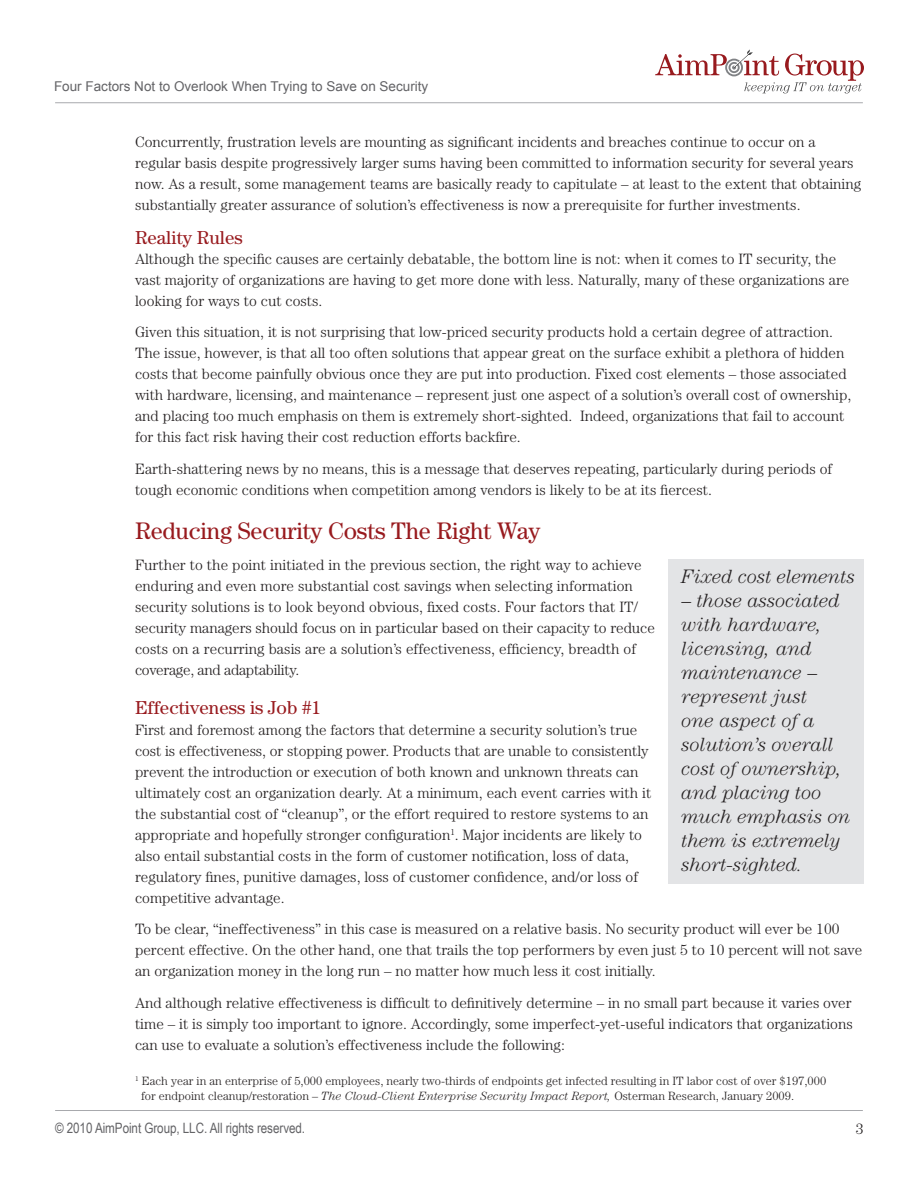
<style>
.page{position:relative;width:918px;height:1188px;background:#fff}
.page>*{position:absolute;margin:0;border:0;box-sizing:border-box;transform-origin:0 0}
.Body_Copy{font:24px "Century";letter-spacing:-.01em;color:#981a1e}
.call-out2{font:italic 300 19.5px/24px "Century";color:#231f20}
.Subhead1{font:18.75px "Century";color:#981a1e}
.Body_Copy-2{font:18.75px "Century";color:#981a1e}
.Body_Copy-3{font:300 15px/21px "Century";color:#231f20}
.copyright{font:14.25px "Arial Narrow";letter-spacing:-.005em;color:#636366}
.Small_title{font:13.5px "Arial";color:#636366}
.footnote-tabs{font:300 12px/15px "Century";color:#231f20}
.s1{font-style:italic}
</style>
<div class="page">
<hr style="left:55px;top:102px;width:808px;height:1px;background:#a8a9ad">
<svg style="left:655px;top:49px;width:209px;height:44px"></svg>
<hr style="left:55px;top:1110px;width:808px;height:1px;background:#a8a9ad">
<div style="left:668px;top:559px;width:196px;height:325px;background:#e3e4e6"></div>
<p class="Small_title" style="left:54px;top:79px;width:376px">Four Factors Not to Overlook When Trying to Save on Security</p>
<p class="Body_Copy-3" style="left:135px;top:131px;width:728px">Concurrently, frustration levels are mounting as significant incidents and breaches continue to occur on a regular basis despite progressively larger sums having been committed to information security for several years now. As a result, some management teams are basically ready to capitulate – at least to the extent that obtaining substantially greater assurance of solution’s effectiveness is now a prerequisite for further investments.</p>
<p class="Body_Copy-2" style="left:135px;top:227px;width:109px">Reality Rules</p>
<p class="Body_Copy-3" style="left:135px;top:248px;width:716px">Although the specific causes are certainly debatable, the bottom line is not: when it comes to IT security, the vast majority of organizations are having to get more done with less. Naturally, many of these organizations are looking for ways to cut costs.</p>
<p class="Body_Copy-3" style="left:135px;top:322px;width:718px">Given this situation, it is not surprising that low-priced security products hold a certain degree of attraction.<br>The issue, however, is that all too often solutions that appear great on the surface exhibit a plethora of hidden costs that become painfully obvious once they are put into production. Fixed cost elements – those associated with hardware, licensing, and maintenance – represent just one aspect of a solution’s overall cost of ownership, and placing too much emphasis on them is extremely short-sighted. Indeed, organizations that fail to account for this fact risk having their cost reduction efforts backfire.</p>
<p class="Body_Copy-3" style="left:135px;top:458px;width:699px">Earth-shattering news by no means, this is a message that deserves repeating, particularly during periods of tough economic conditions when competition among vendors is likely to be at its fiercest.</p>
<p class="Body_Copy" style="left:135px;top:517px;width:407px">Reducing Security Costs The Right Way</p>
<p class="Body_Copy-3" style="left:135px;top:554px;width:521px">Further to the point initiated in the previous section, the right way to achieve enduring and even more substantial cost savings when selecting information security solutions is to look beyond obvious, fixed costs. Four factors that IT/ security managers should focus on in particular based on their capacity to reduce costs on a recurring basis are a solution’s effectiveness, efficiency, breadth of coverage, and adaptability.</p>
<p class="Subhead1" style="left:135px;top:697px;width:187px">Effectiveness is Job #1</p>
<p class="Body_Copy-3" style="left:135px;top:719px;width:518px">First and foremost among the factors that determine a security solution’s true cost is effectiveness, or stopping power. Products that are unable to consistently prevent the introduction or execution of both known and unknown threats can ultimately cost an organization dearly. At a minimum, each event carries with it the substantial cost of “cleanup”, or the effort required to restore systems to an appropriate and hopefully stronger configuration<sup>1</sup>. Major incidents are likely to also entail substantial costs in the form of customer notification, loss of data, regulatory fines, punitive damages, loss of customer confidence, and/or loss of competitive advantage.</p>
<p class="Body_Copy-3" style="left:135px;top:918px;width:729px">To be clear, “ineffectiveness” in this case is measured on a relative basis. No security product will ever be 100 percent effective. On the other hand, one that trails the top performers by even just 5 to 10 percent will not save an organization money in the long run – no matter how much less it cost initially.</p>
<p class="Body_Copy-3" style="left:135px;top:992px;width:719px;text-align:justify">And although relative effectiveness is difficult to definitively determine – in no small part because it varies over time – it is simply too important to ignore. Accordingly, some imperfect-yet-useful indicators that organizations can use to evaluate a solution’s effectiveness include the following:</p>
<p class="call-out2" style="left:682px;top:565px;width:175px">Fixed cost elements</p>
<p class="call-out2" style="left:682px;top:589px;width:171px">– those associated with hardware, licensing, and maintenance – represent just<br>one aspect of a solution’s overall cost of ownership, and placing too much emphasis on them is extremely short-sighted.</p>
<p class="footnote-tabs" style="left:141px;top:1074px;width:687px;text-indent:-6px"><sup>1</sup> Each year in an enterprise of 5,000 employees, nearly two-thirds of endpoints get infected resulting in IT labor cost of over $197,000 for endpoint cleanup/restoration – <span class="s1">The Cloud-Client Enterprise Security Impact Report,</span> Osterman Research, January 2009.</p>
<p class="copyright" style="left:55px;top:1120px;width:252px">© 2010 AimPoint Group, LLC. All rights reserved.</p>
<p class="Body_Copy-3" style="left:856px;top:1118px;width:9px">3</p>
</div>
